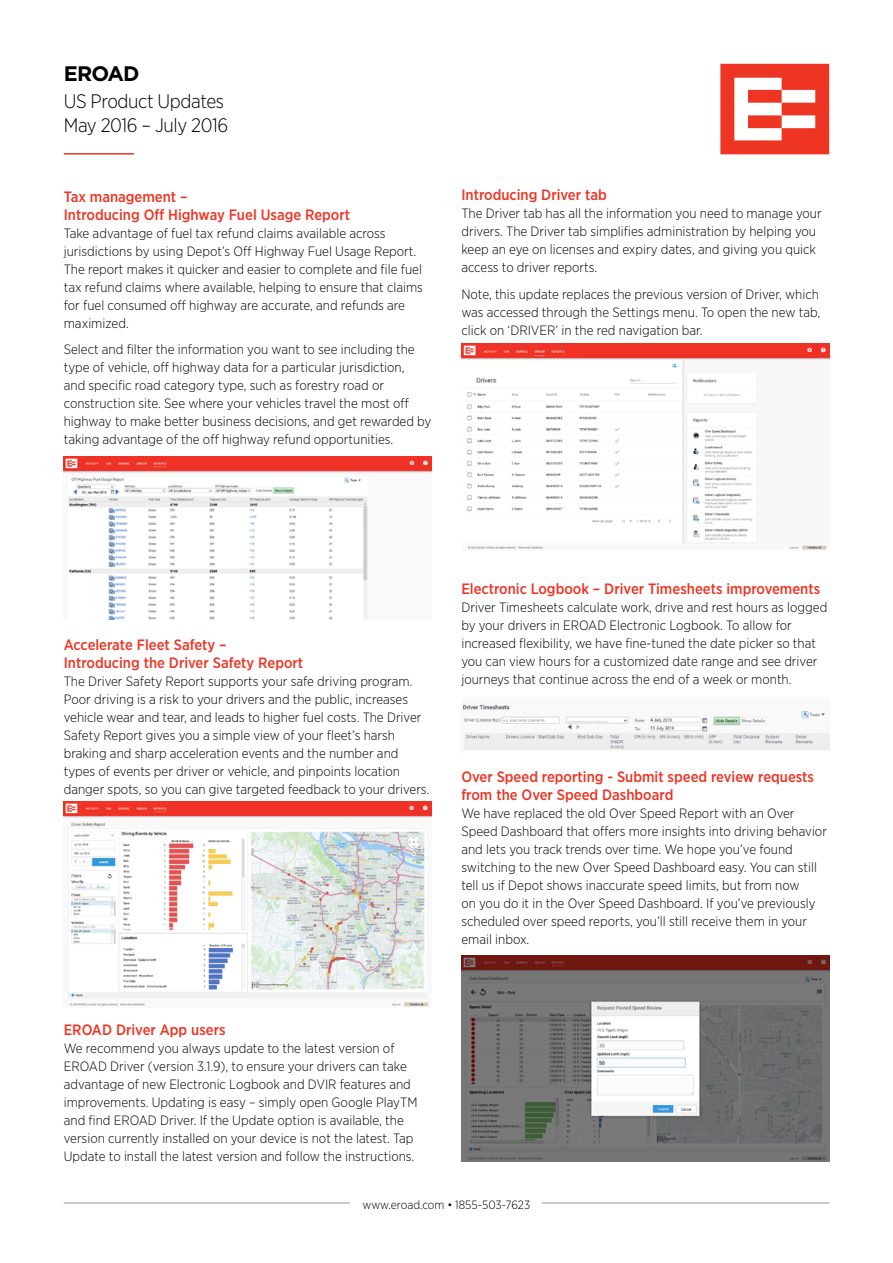
<style>
.page{position:relative;width:893px;height:1263px;background:#fff}
.page>*{position:absolute;margin:0;border:0;box-sizing:border-box;transform-origin:0 0}
.t1{font:700 21px "Gotham";letter-spacing:-.04em;color:#000}
.t2{font:300 19.5px/23.4px "Gotham Narrow";letter-spacing:-.02em;color:#000}
.t3{font:500 15px/18px "Gotham Narrow";color:#ee3524}
.t4{font:300 13.5px/18px "Gotham Narrow";color:#000}
.t5{font:300 12px "Gotham Narrow";color:#000}
</style>
<div class="page">
<svg style="left:720px;top:64px;width:109px;height:90px"></svg>
<hr style="left:64px;top:153px;width:70px;height:2px;background:#ee3524">
<hr style="left:64px;top:1203px;width:765px;height:1px;background:#939598">
<div style="left:351px;top:1199px;width:191px;height:10px;background:#fff"></div>
<img style="left:461px;top:344px;width:368px;height:206px">
<img style="left:462px;top:704px;width:367px;height:46px">
<img style="left:461px;top:955px;width:368px;height:207px">
<img style="left:64px;top:456px;width:368px;height:163px">
<img style="left:64px;top:801px;width:368px;height:206px">
<h1 class="t1" style="left:64px;top:59px;width:77px">EROAD</h1>
<h2 class="t2" style="left:64px;top:89px;width:166px">US Product Updates<br>May 2016 – July 2016</h2>
<p class="t3" style="left:64px;top:187px;width:288px">Tax management –<br>Introducing Off Highway Fuel Usage Report</p>
<p class="t4" style="left:64px;top:224px;width:361px">Take advantage of fuel tax refund claims available across jurisdictions by using Depot’s Off Highway Fuel Usage Report.<br>The report makes it quicker and easier to complete and file fuel tax refund claims where available, helping to ensure that claims for fuel consumed off highway are accurate, and refunds are maximized.</p>
<p class="t4" style="left:64px;top:340px;width:369px">Select and filter the information you want to see including the type of vehicle, off highway data for a particular jurisdiction,<br>and specific road category type, such as forestry road or construction site. See where your vehicles travel the most off highway to make better business decisions, and get rewarded by taking advantage of the off highway refund opportunities.</p>
<p class="t3" style="left:461px;top:186px;width:147px">Introducing Driver tab</p>
<p class="t4" style="left:461px;top:204px;width:362px">The Driver tab has all the information you need to manage your drivers. The Driver tab simplifies administration by helping you keep an eye on licenses and expiry dates, and giving you quick access to driver reports.</p>
<p class="t4" style="left:461px;top:285px;width:360px;text-align:justify">Note, this update replaces the previous version of Driver, which was accessed through the Settings menu. To open the new tab, click on ‘DRIVER’ in the red navigation bar.</p>
<p class="t3" style="left:64px;top:635px;width:241px">Accelerate Fleet Safety –<br>Introducing the Driver Safety Report</p>
<p class="t4" style="left:64px;top:672px;width:367px">The Driver Safety Report supports your safe driving program.<br>Poor driving is a risk to your drivers and the public, increases vehicle wear and tear, and leads to higher fuel costs. The Driver Safety Report gives you a simple view of your fleet’s harsh braking and sharp acceleration events and the number and types of events per driver or vehicle, and pinpoints location danger spots, so you can give targeted feedback to your drivers.</p>
<p class="t3" style="left:64px;top:1021px;width:163px">EROAD Driver App users</p>
<p class="t4" style="left:64px;top:1039px;width:355px">We recommend you always update to the latest version of EROAD Driver (version 3.1.9), to ensure your drivers can take advantage of new Electronic Logbook and DVIR features and improvements. Updating is easy – simply open Google PlayTM and find EROAD Driver. If the Update option is available, the version currently installed on your device is not the latest. Tap Update to install the latest version and follow the instructions.</p>
<p class="t3" style="left:461px;top:580px;width:360px">Electronic Logbook – Driver Timesheets improvements</p>
<p class="t4" style="left:461px;top:598px;width:367px">Driver Timesheets calculate work, drive and rest hours as logged by your drivers in EROAD Electronic Logbook. To allow for increased flexibility, we have fine-tuned the date picker so that you can view hours for a customized date range and see driver journeys that continue across the end of a week or month.</p>
<p class="t3" style="left:461px;top:767px;width:354px">Over Speed reporting - Submit speed review requests from the Over Speed Dashboard</p>
<p class="t4" style="left:461px;top:804px;width:367px">We have replaced the old Over Speed Report with an Over Speed Dashboard that offers more insights into driving behavior and lets you track trends over time. We hope you’ve found switching to the new Over Speed Dashboard easy. You can still tell us if Depot shows inaccurate speed limits, but from now<br>on you do it in the Over Speed Dashboard. If you’ve previously scheduled over speed reports, you’ll still receive them in your email inbox.</p>
<p class="t5" style="left:363px;top:1197px;width:169px">www.eroad.com • 1855-503-7623</p>
</div>
